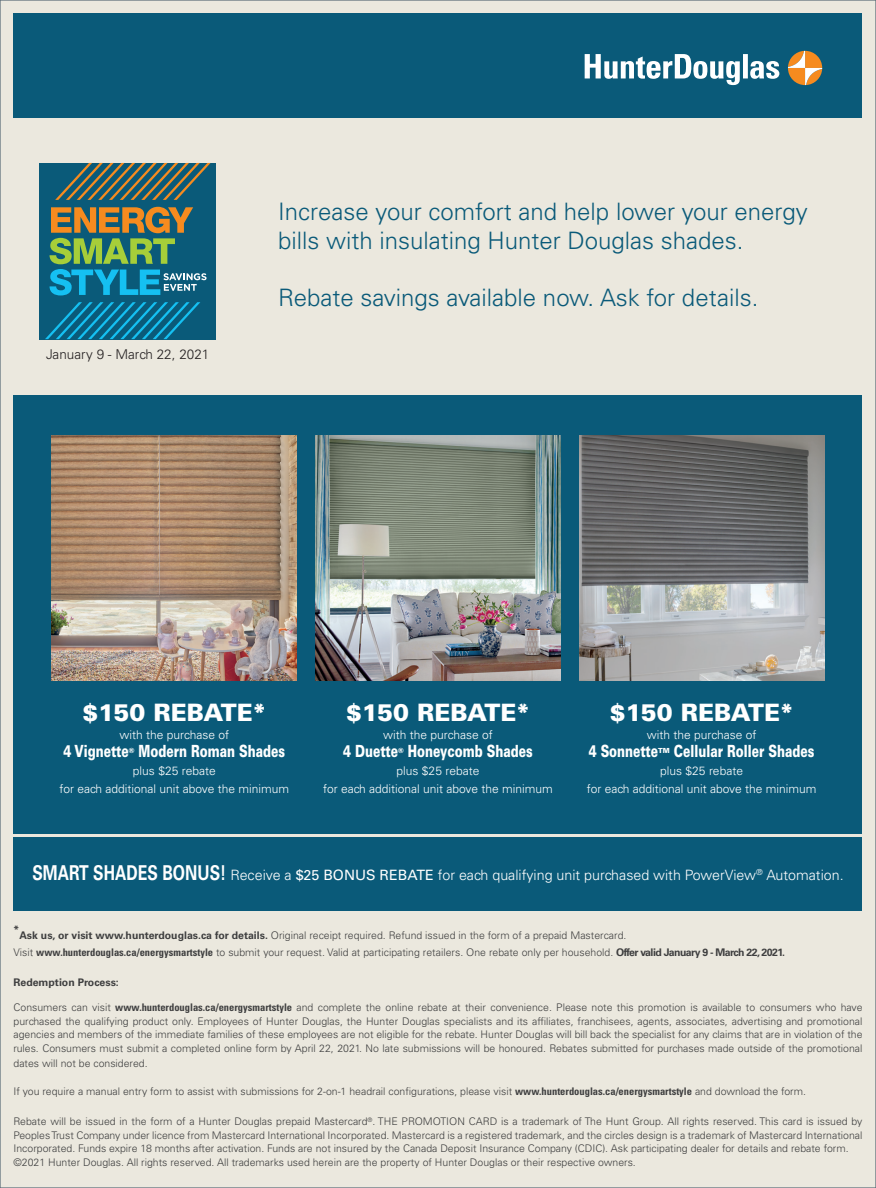
<style>
.page{position:relative;width:876px;height:1188px;background:#ebe8de}
.page>*{position:absolute;margin:0;border:0;box-sizing:border-box;transform-origin:0 0}
.t1{font:300 24px "Univers LT Std";color:#0a5a79}
.t2{font:900 24px "Univers LT Std";color:#fff}
.t3{font:900 16.8px "Univers LT Std";color:#fff;scale:.71 1}
.t4{font:300 14.25px "Univers LT Std";color:#fff}
.t5{font:300 13.5px "Univers LT Std";color:#231f20}
.t6{font:300 12px "Univers LT Std";color:#fff}
.t7{font:300 10.5px/13.5px "Univers LT Std";color:#3e3e3f;text-align:justify}
.t8{font:700 10.5px "Univers LT Std";color:#3e3e3f}
.t9{font:900 7.05px "Univers LT Std";color:#fff}
.s1{font-weight:700;font-size:20.4px}
.s2{font-weight:400}
.s3{font-weight:700}
.s4{font-weight:700;font-stretch:condensed}
</style>
<div class="page">
<div style="left:14px;top:14px;width:848px;height:104px;background:#0a5a79"></div>
<div style="left:14px;top:395px;width:848px;height:439px;background:#0a5a79"></div>
<svg style="left:788px;top:51px;width:34px;height:34px"></svg>
<svg style="left:585px;top:54px;width:194px;height:31px"></svg>
<div style="left:14px;top:837px;width:848px;height:74px;background:#0a5a79"></div>
<div style="left:40px;top:163px;width:176px;height:176px;background:#0a5a79"></div>
<svg style="left:50px;top:207px;width:157px;height:88px"></svg>
<svg style="left:55px;top:163px;width:156px;height:37px"></svg>
<svg style="left:45px;top:302px;width:155px;height:37px"></svg>
<img style="left:52px;top:435px;width:245px;height:245px">
<img style="left:315px;top:435px;width:246px;height:245px">
<img style="left:579px;top:435px;width:245px;height:245px">
<p class="t5" style="left:46px;top:346px;width:165px">January 9 - March 22, 2021</p>
<p class="t1" style="left:278px;top:197px;width:531px">Increase your comfort and help lower your energy</p>
<p class="t1" style="left:278px;top:226px;width:467px">bills with insulating Hunter Douglas shades.</p>
<p class="t1" style="left:278px;top:283px;width:482px">Rebate savings available now. Ask for details.</p>
<p class="t2" style="left:82px;top:698px;width:185px">$150 REBATE*</p>
<p class="t6" style="left:120px;top:728px;width:111px">with the purchase of</p>
<p class="t3" style="left:64px;top:741px;width:94px">4 Vignette</p>
<p class="t9" style="left:129px;top:746px;width:7px">®</p>
<p class="t3" style="left:138px;top:741px;width:208px">Modern Roman Shades</p>
<p class="t6" style="left:133px;top:764px;width:84px">plus $25 rebate</p>
<p class="t6" style="left:60px;top:782px;width:231px">for each additional unit above the minimum</p>
<p class="t2" style="left:346px;top:698px;width:185px">$150 REBATE*</p>
<p class="t6" style="left:383px;top:728px;width:111px">with the purchase of</p>
<p class="t3" style="left:343px;top:741px;width:79px">4 Duette</p>
<p class="t9" style="left:398px;top:746px;width:7px">®</p>
<p class="t3" style="left:408px;top:741px;width:177px">Honeycomb Shades</p>
<p class="t6" style="left:397px;top:764px;width:84px">plus $25 rebate</p>
<p class="t6" style="left:323px;top:782px;width:231px">for each additional unit above the minimum</p>
<p class="t2" style="left:610px;top:698px;width:185px">$150 REBATE*</p>
<p class="t6" style="left:647px;top:728px;width:111px">with the purchase of</p>
<p class="t3" style="left:589px;top:741px;width:99px">4 Sonnette</p>
<p class="t9" style="left:658px;top:746px;width:13px">TM</p>
<p class="t3" style="left:674px;top:741px;width:200px">Cellular Roller Shades</p>
<p class="t6" style="left:660px;top:764px;width:84px">plus $25 rebate</p>
<p class="t6" style="left:587px;top:782px;width:231px">for each additional unit above the minimum</p>
<p class="t4" style="left:32px;top:867px;width:813px"><span class="s1">SMART SHADES BONUS!</span> Receive a <span class="s2">$25 BONUS REBATE</span> for each qualifying unit purchased with PowerView<sup>®</sup> Automation.</p>
<p class="t8" style="left:14px;top:924px;width:7px">*</p>
<p class="t7" style="left:14px;top:928px;width:773px;line-height:16.5px;text-indent:6px"><span class="s3">Ask us, or visit www.hunterdouglas.ca for details.</span> Original receipt required. Refund issued in the form of a prepaid Mastercard.<br>Visit <span class="s4">www.hunterdouglas.ca/energysmartstyle</span> to submit your request. Valid at participating retailers. One rebate only per household. <span class="s3">Offer valid January 9 - March 22, 2021.</span></p>
<p class="t8" style="left:14px;top:976px;width:107px">Redemption Process:</p>
<p class="t7" style="left:14px;top:1001px;width:850px">Consumers can visit <span class="s4">www.hunterdouglas.ca/energysmartstyle</span> and complete the online rebate at their convenience. Please note this promotion is available to consumers who have purchased the qualifying product only. Employees of Hunter Douglas, the Hunter Douglas specialists and its affiliates, franchisees, agents, associates, advertising and promotional agencies and members of the immediate families of these employees are not eligible for the rebate. Hunter Douglas will bill back the specialist for any claims that are in violation of the rules. Consumers must submit a completed online form by April 22, 2021. No late submissions will be honoured. Rebates submitted for purchases made outside of the promotional</p>
<p class="t7" style="left:14px;top:1057px;width:136px">dates will not be considered.</p>
<p class="t7" style="left:14px;top:1085px;width:794px">If you require a manual entry form to assist with submissions for 2-on-1 headrail configurations, please visit <span class="s4">www.hunterdouglas.ca/energysmartstyle</span> and download the form.</p>
<p class="t7" style="left:14px;top:1115px;width:850px">Rebate will be issued in the form of a Hunter Douglas prepaid Mastercard<sup>®</sup>. THE PROMOTION CARD is a trademark of The Hunt Group. All rights reserved. This card is issued by Peoples Trust Company under licence from Mastercard International Incorporated. Mastercard is a registered trademark, and the circles design is a trademark of Mastercard International Incorporated. Funds expire 18 months after activation. Funds are not insured by the Canada Deposit Insurance Company (CDIC). Ask participating dealer for details and rebate form.</p>
<p class="t7" style="left:14px;top:1156px;width:624px">©2021 Hunter Douglas. All rights reserved. All trademarks used herein are the property of Hunter Douglas or their respective owners.</p>
</div>
